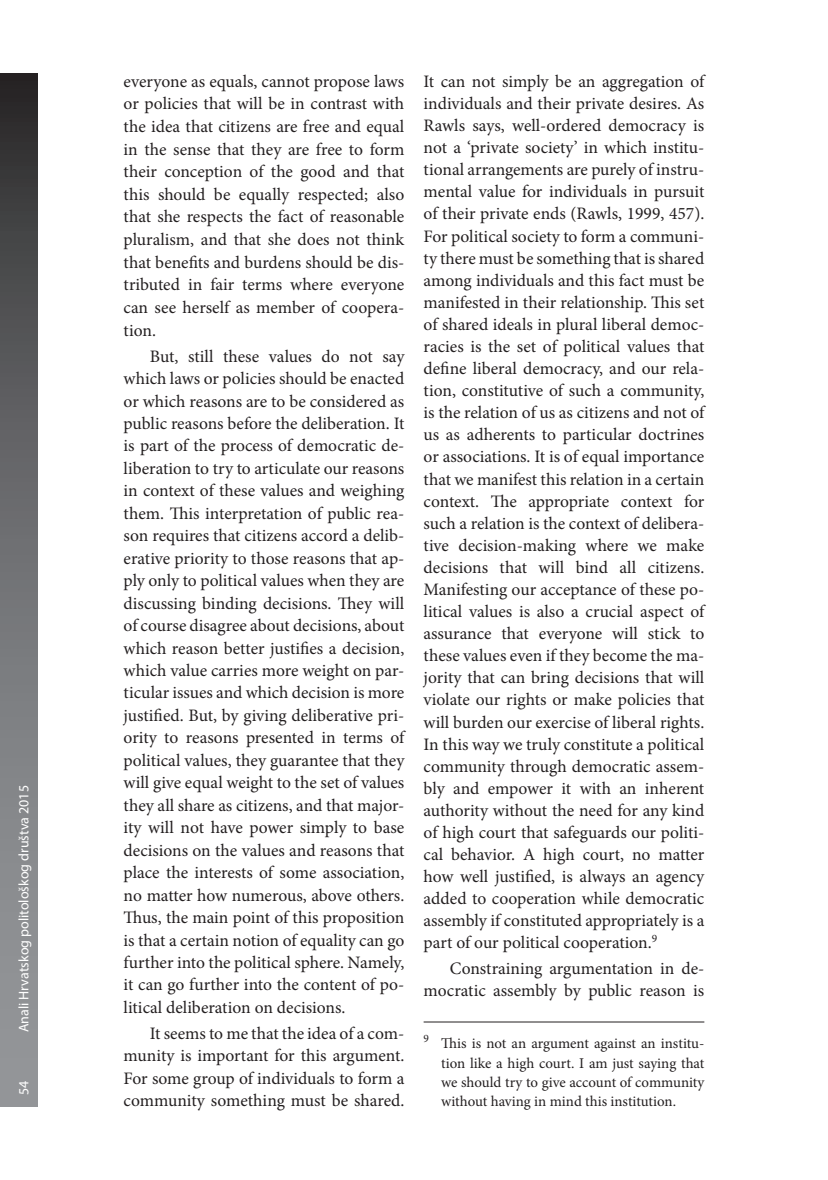
<style>
.page{position:relative;width:828px;height:1180px;background:#fff}
.page>*{position:absolute;margin:0;border:0;box-sizing:border-box;transform-origin:0 0}
.t1{font:17.5px/22.1px "Minion Pro";color:#231f20;text-align:justify}
.t2{font:14.88px/19.2px "Minion Pro";letter-spacing:-.005em;color:#231f20;text-align:justify}
.t3{font:14px "Myriad Pro";color:#fff}
</style>
<div class="page">
<svg style="left:0;top:74px;width:38px;height:1032px;background:#6b6c6f"></svg>
<hr style="left:423px;top:1021px;width:281px;height:1px;background:#231f20">
<p class="t3" style="left:15px;top:1032px;width:249px;rotate:-90deg">Anali Hrvatskog politološkog društva 2015</p>
<p class="t3" style="left:15px;top:1095px;width:16px;rotate:-90deg">54</p>
<p class="t1" style="left:124px;top:70px;width:282px;line-height:22.6px">everyone as equals, cannot propose laws or policies that will be in contrast with the idea that citizens are free and equal in the sense that they are free to form their conception of the good and that this should be equally respected; also that she respects the fact of reasonable pluralism, and that she does not think that benefits and burdens should be dis&shy;tributed in fair terms where everyone can see herself as member of coopera&shy;tion.</p>
<p class="t1" style="left:124px;top:345px;width:282px;text-indent:26px">But, still these values do not say which laws or policies should be enacted or which reasons are to be considered as public reasons before the deliberation. It is part of the process of democratic de&shy;liberation to try to articulate our reasons in context of these values and weighing them. This interpretation of public rea&shy;son requires that citizens accord a delib&shy;erative priority to those reasons that ap&shy;ply only to political values when they are discussing binding decisions. They will of course disagree about decisions, about which reason better justifies a decision, which value carries more weight on par&shy;ticular issues and which decision is more justified. But, by giving deliberative pri&shy;ority to reasons presented in terms of political values, they guarantee that they will give equal weight to the set of values they all share as citizens, and that major&shy;ity will not have power simply to base decisions on the values and reasons that place the interests of some association, no matter how numerous, above others.<br>Thus, the main point of this proposition is that a certain notion of equality can go further into the political sphere. Namely, it can go further into the content of po&shy;litical deliberation on decisions.</p>
<p class="t1" style="left:124px;top:1022px;width:282px;text-indent:26px">It seems to me that the idea of a com&shy;munity is important for this argument.<br>For some group of individuals to form a community something must be shared.</p>
<p class="t1" style="left:423px;top:70px;width:282px">It can not simply be an aggregation of individuals and their private desires. As Rawls says, well-ordered democracy is not a ‘private society’ in which institu&shy;tional arrangements are purely of instru&shy;mental value for individuals in pursuit of their private ends (Rawls, 1999, 457).<br>For political society to form a communi&shy;ty there must be something that is shared among individuals and this fact must be manifested in their relationship. This set of shared ideals in plural liberal democ&shy;racies is the set of political values that define liberal democracy, and our rela&shy;tion, constitutive of such a community, is the relation of us as citizens and not of us as adherents to particular doctrines or associations. It is of equal importance that we manifest this relation in a certain context. The appropriate context for such a relation is the context of delibera&shy;tive decision-making where we make decisions that will bind all citizens.<br>Manifesting our acceptance of these po&shy;litical values is also a crucial aspect of assurance that everyone will stick to these values even if they become the ma&shy;jority that can bring decisions that will violate our rights or make policies that will burden our exercise of liberal rights.<br>In this way we truly constitute a political community through democratic assem&shy;bly and empower it with an inherent authority without the need for any kind of high court that safeguards our politi&shy;cal behavior. A high court, no matter how well justified, is always an agency added to cooperation while democratic assembly if constituted appropriately is a part of our political cooperation.<sup>9</sup></p>
<p class="t1" style="left:423px;top:957px;width:282px;text-align:right">Constraining argumentation in de&shy;mocratic assembly by public reason is</p>
<p class="t2" style="left:441px;top:1034px;width:265px;text-indent:-18px"><sup>9</sup> This is not an argument against an institu&shy;tion like a high court. I am just saying that we should try to give account of community without having in mind this institution.</p>
</div>
